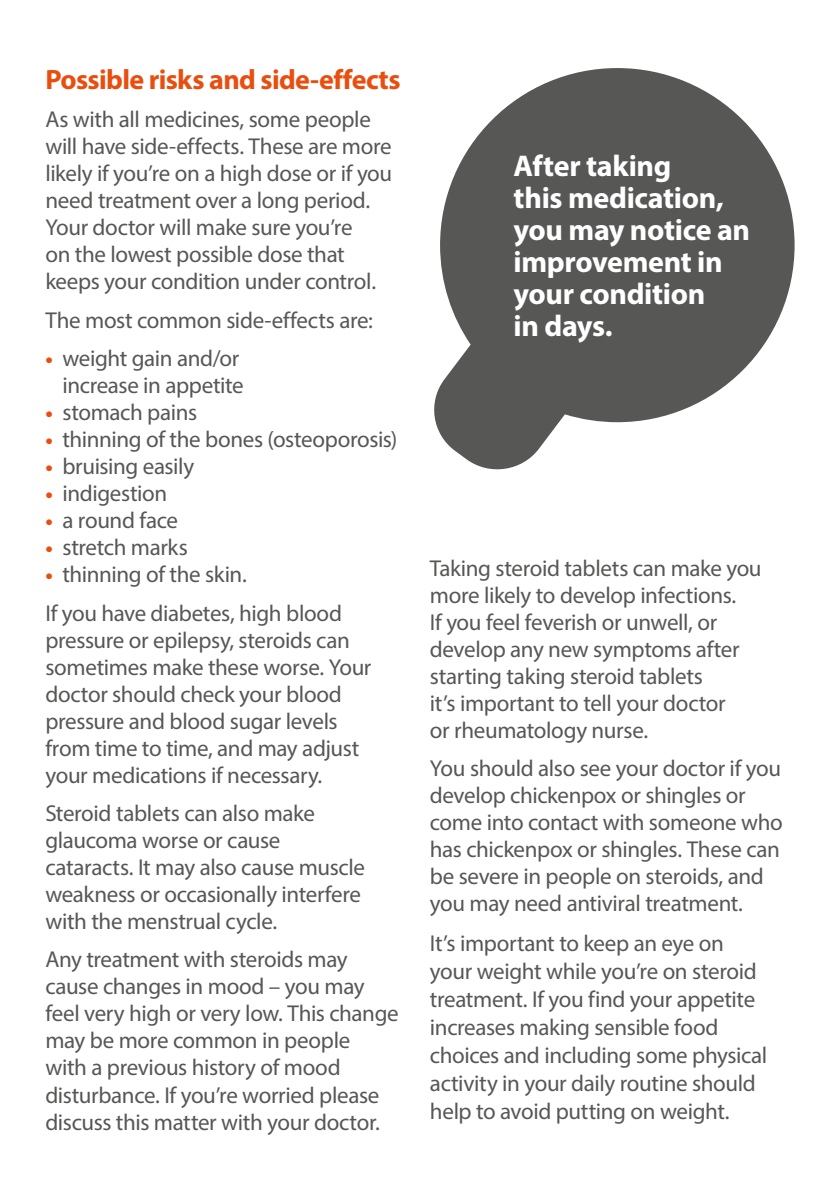
<style>
.page{position:relative;width:840px;height:1191px;background:#fff}
.page>*{position:absolute;margin:0;border:0;box-sizing:border-box;transform-origin:0 0}
.t1{font:700 30px/32px "Myriad Pro";letter-spacing:-.015em;color:#fff}
.t2{font:700 28px "Myriad Pro";letter-spacing:-.02em;color:#e94e0f}
.t3{font:23px/27px "Myriad Pro";letter-spacing:-.015em;color:#575756}
.s1{font-weight:700;font-size:22px;color:#e94e0f}
</style>
<div class="page">
<svg style="left:434px;top:68px;width:360px;height:402px;fill:#575756"></svg>
<p class="t2" style="left:45px;top:61px;width:356px">Possible risks and side-effects</p>
<p class="t3" style="left:45px;top:106px;width:348px">As with all medicines, some people will have side-effects. These are more likely if you’re on a high dose or if you need treatment over a long period.<br>Your doctor will make sure you’re<br>on the lowest possible dose that keeps your condition under control.</p>
<p class="t3" style="left:45px;top:306px;width:329px">The most common side-effects are:</p>
<p class="t3" style="left:45px;top:344px;width:200px;text-align:right"><span class="s1">•</span> weight gain and/or increase in appetite</p>
<p class="t3" style="left:45px;top:398px;width:153px"><span class="s1">•</span> stomach pains</p>
<p class="t3" style="left:45px;top:425px;width:353px"><span class="s1">•</span> thinning of the bones (osteoporosis)</p>
<p class="t3" style="left:45px;top:452px;width:150px"><span class="s1">•</span> bruising easily</p>
<p class="t3" style="left:45px;top:479px;width:123px"><span class="s1">•</span> indigestion</p>
<p class="t3" style="left:45px;top:506px;width:134px"><span class="s1">•</span> a round face</p>
<p class="t3" style="left:45px;top:533px;width:144px"><span class="s1">•</span> stretch marks</p>
<p class="t3" style="left:45px;top:555px;width:298px;line-height:38.4px"><span class="s1">•</span> thinning of the skin.<br>If you have diabetes, high blood</p>
<p class="t3" style="left:45px;top:626px;width:327px">pressure or epilepsy, steroids can sometimes make these worse. Your doctor should check your blood pressure and blood sugar levels from time to time, and may adjust your medications if necessary.</p>
<p class="t3" style="left:45px;top:799px;width:321px">Steroid tablets can also make glaucoma worse or cause cataracts. It may also cause muscle weakness or occasionally interfere with the menstrual cycle.</p>
<p class="t3" style="left:45px;top:946px;width:355px">Any treatment with steroids may cause changes in mood – you may feel very high or very low. This change may be more common in people<br>with a previous history of mood disturbance. If you’re worried please discuss this matter with your doctor.</p>
<h1 class="t1" style="left:513px;top:148px;width:238px">After taking<br>this medication, you may notice an improvement in your condition<br>in days.</h1>
<p class="t3" style="left:429px;top:554px;width:333px">Taking steroid tablets can make you more likely to develop infections.<br>If you feel feverish or unwell, or develop any new symptoms after starting taking steroid tablets<br>it’s important to tell your doctor<br>or rheumatology nurse.</p>
<p class="t3" style="left:429px;top:754px;width:354px">You should also see your doctor if you develop chickenpox or shingles or come into contact with someone who has chickenpox or shingles. These can be severe in people on steroids, and you may need antiviral treatment.</p>
<p class="t3" style="left:429px;top:928px;width:339px;line-height:28px">It’s important to keep an eye on your weight while you’re on steroid treatment. If you find your appetite increases making sensible food choices and including some physical activity in your daily routine should help to avoid putting on weight.</p>
</div>
